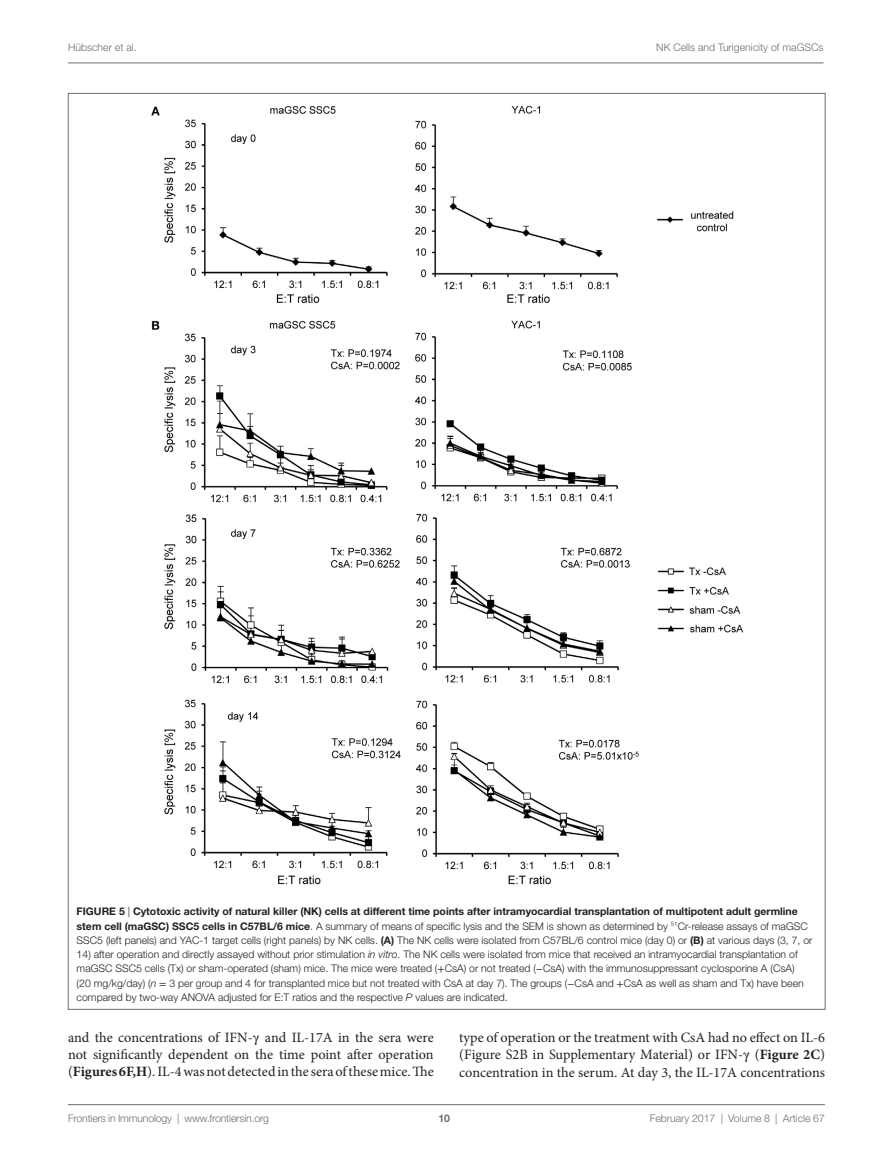
<style>
.page{position:relative;width:893px;height:1170px;background:#fff}
.page>*{position:absolute;margin:0;border:0;box-sizing:border-box;transform-origin:0 0}
.t1{font:14.25px/17.2px "Minion Pro";color:#231f20;text-align:justify}
.t2{font:300 10.5px/14.2px "Helvetica Neue LT Std";color:#231f20}
.t3{font:700 10.5px/14.2px "Helvetica Neue LT Std";color:#231f20}
.t4{font:300 10.5px "Helvetica Neue LT Std";color:#6c6d70}
.t5{font:700 10.5px "Helvetica Neue LT Std";color:#6c6d70}
.s1{font-weight:300}
.s2{font-weight:700}
.s3{font-style:italic}
.s4{font-family:"STIX General";font-weight:400}
.s5{font-family:"STIX General"}
</style>
<div class="page">
<img style="left:151px;top:105px;width:593px;height:780px">
<hr style="left:68px;top:63px;width:756px;height:1px;background:#6c6d70">
<hr style="left:68px;top:1104px;width:757px;height:1px;background:#6c6d70">
<p class="t4" style="left:68px;top:41px;width:70px">Hübscher et al.</p>
<p class="t4" style="left:656px;top:41px;width:169px">NK Cells and Turigenicity of maGSCs</p>
<p class="t3" style="left:77px;top:904px;width:723px">Figure 5 <span class="s1">|</span> Cytotoxic activity of natural killer (NK) cells at different time points after intramyocardial transplantation of multipotent adult germline stem cell (maGSC</p>
<p class="t2" style="left:77px;top:918px;width:737px;text-indent:117px"><span class="s2">5 cells in C57BL/6 mice</span>. A summary of means of specific lysis and the SEM is shown as determined by <sup>51</sup>Cr-release assays of maGSC<br>SSC5 (left panels) and YAC-1 target cells (right panels) by NK cells. <span class="s2">(A)</span> The NK cells were isolated from C57BL/6 control mice (day 0) or <span class="s2">(B)</span> at various days (3, 7, or</p>
<p class="t2" style="left:77px;top:946px;width:729px">14) after operation and directly assayed without prior stimulation <span class="s3">in vitro</span>. The NK cells were isolated from mice that received an intramyocardial transplantation of maGSC SSC5 cells (Tx) or sham-operated (sham) mice. The mice were treated (<span class="s4">+</span>CsA) or not treated (<span class="s4">−</span>CsA) with the immunosuppressant cyclosporine A (CsA) (20 mg/kg/day) (<span class="s3">n</span> <span class="s4">=</span> 3 per group and 4 for transplanted mice but not treated with CsA at day 7). The groups (<span class="s4">−</span>CsA and <span class="s4">+</span>CsA as well as sham and Tx) have been compared by two-way ANOVA adjusted for E:T ratios and the respective <span class="s3">P</span> values are indicated.</p>
<p class="t3" style="left:166px;top:918px;width:14px">) SSC</p>
<h1 class="t1" style="left:68px;top:1028px;width:367px">and the concentrations of IFN-<span class="s5">γ</span> and IL-17A in the sera were not significantly dependent on the time point after operation (<span class="s2">Figures 6F,H</span>). IL-4 was not detected in the sera of these mice. The</h1>
<h1 class="t1" style="left:459px;top:1028px;width:367px">type of operation or the treatment with CsA had no effect on IL-6 (Figure S2B in Supplementary Material) or IFN-<span class="s5">γ</span> (<span class="s2">Figure 2C</span>) concentration in the serum. At day 3, the IL-17A concentrations</h1>
<p class="t4" style="left:68px;top:1111px;width:203px">Frontiers in Immunology | www.frontiersin.org</p>
<p class="t4" style="left:650px;top:1111px;width:177px">February 2017 | Volume 8 | Article 67</p>
<p class="t5" style="left:439px;top:1111px;width:13px">10</p>
</div>
